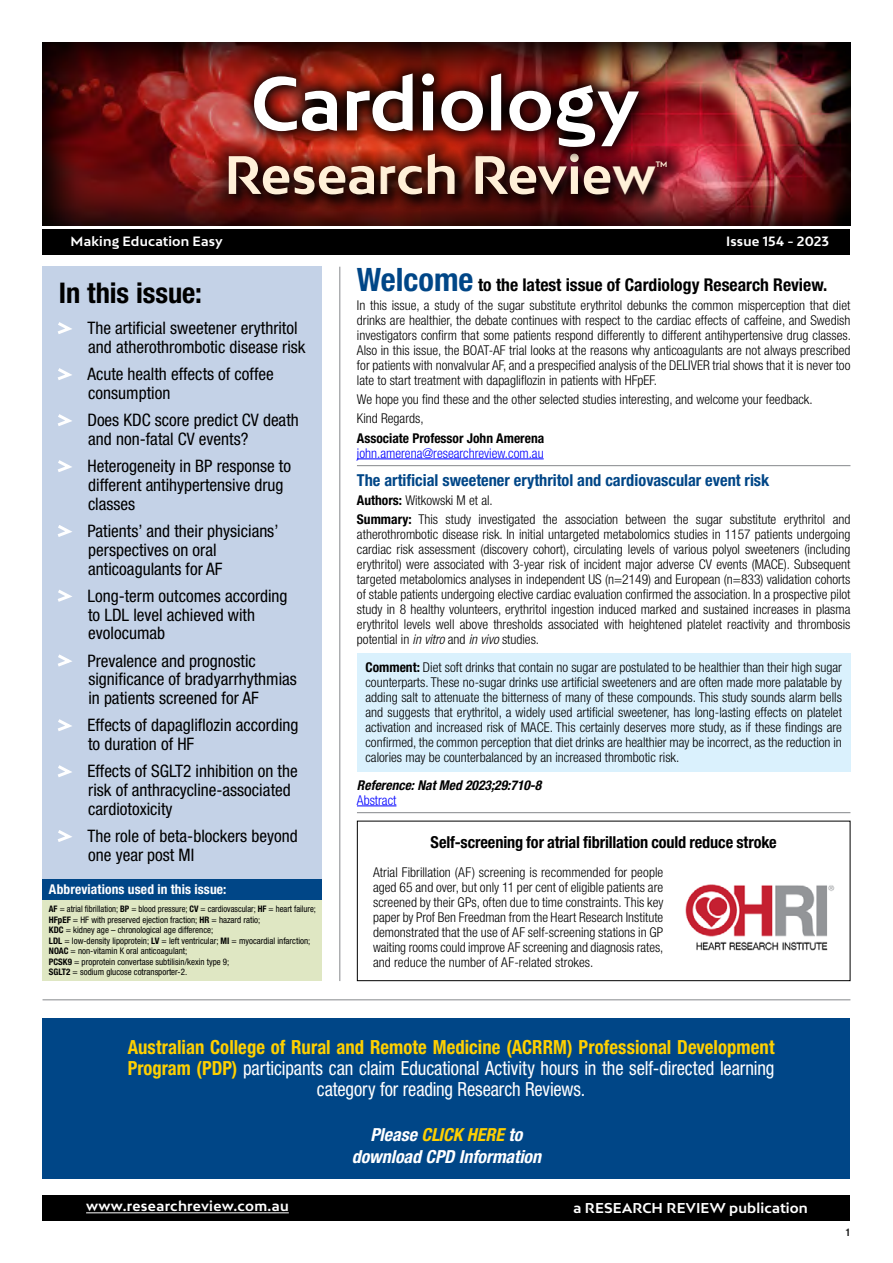
<style>
.page{position:relative;width:893px;height:1263px;background:#fff}
.page>*{position:absolute;margin:0;border:0;box-sizing:border-box;transform-origin:0 0}
.t1{font:700 72px "Bw Mitga";color:#fff}
.t2{font:700 51px "Bw Mitga";color:#fff0d8}
.t3{font:700 condensed 28.5px "Helvetica Neue LT Pro";letter-spacing:-.005em;color:#000}
.t4{font:condensed 19.5px/21px "Helvetica Neue LT Pro";letter-spacing:-.005em;color:#fff;text-align:center;scale:.95 1}
.t5{font:italic 700 condensed 18px/22px "Helvetica Neue LT Pro";color:#fff;text-align:center}
.t6{font:700 condensed 17.55px "Helvetica Neue LT Pro";color:#000}
.t7{font:condensed 17.25px/18.8px "Helvetica Neue LT Pro";color:#000}
.t8{font:700 condensed 16.5px "Helvetica Neue LT Pro";color:#004687}
.t9{font:700 condensed 16.5px "Helvetica Neue LT Pro";letter-spacing:-.005em;color:#000}
.t10{font:300 condensed 13.5px/15px "Helvetica Neue LT Pro";color:#000;text-align:justify}
.t11{font:700 13.5px "Bw Mitga";letter-spacing:.01em;color:#fff}
.t12{font:300 condensed 13.5px "Helvetica Neue LT Pro";color:#00f}
.t13{font:700 condensed 13.5px "Helvetica Neue LT Pro";letter-spacing:.01em;color:#fff}
.t14{font:700 condensed 13.5px "Helvetica Neue LT Pro";color:#000}
.t15{font:italic 700 condensed 13.5px "Helvetica Neue LT Pro";color:#000}
.t16{font:700 12.75px "Bw Mitga";letter-spacing:.015em;color:#fff}
.t17{font:500 condensed 10.5px "Helvetica Neue LT Pro";color:#000}
.t18{font:condensed 9px/10.5px "Helvetica Neue LT Pro";color:#000;scale:.95 1}
.t19{font:700 7.5px "Bw Mitga";color:#fff0d8;scale:.95 1}
.s1{font-size:32.25px;color:#004687}
.s2{font-weight:700}
.s3{font-style:italic}
.s4{font-weight:700;color:#ffd000}
.s5{color:#ffd000}
</style>
<div class="page">
<div style="left:43px;top:1195px;width:807px;height:25px;background:#000"></div>
<hr style="left:86px;top:1212px;width:203px;height:1px;background:#fff">
<div style="left:43px;top:267px;width:279px;height:612px;background:#c4d2e7"></div>
<div style="left:43px;top:879px;width:279px;height:21px;background:#004687"></div>
<div style="left:43px;top:900px;width:279px;height:81px;background:#dfe7c3"></div>
<hr style="left:339px;top:267px;width:1px;height:714px;background:#939598">
<hr style="left:357px;top:465px;width:493px;height:1px;background:#939598">
<hr style="left:357px;top:812px;width:493px;height:1px;background:#939598">
<div style="left:43px;top:229px;width:807px;height:25px;background:#000"></div>
<img style="left:43px;top:43px;width:807px;height:183px">
<svg style="left:212px;top:137px;width:472px;height:74px;background:#470e0d"></svg>
<img style="left:237px;top:57px;width:419px;height:107px">
<hr style="left:357px;top:458px;width:187px;height:1px;background:#00f">
<div style="left:357px;top:654px;width:493px;height:118px;background:#daf1fd"></div>
<hr style="left:357px;top:805px;width:39px;height:1px;background:#00f">
<svg style="left:58px;top:322px;width:14px;height:12px"></svg>
<svg style="left:58px;top:368px;width:14px;height:12px"></svg>
<svg style="left:58px;top:414px;width:14px;height:12px"></svg>
<svg style="left:58px;top:460px;width:14px;height:12px"></svg>
<svg style="left:58px;top:525px;width:14px;height:12px"></svg>
<svg style="left:58px;top:590px;width:14px;height:12px"></svg>
<svg style="left:58px;top:654px;width:14px;height:13px"></svg>
<svg style="left:58px;top:719px;width:14px;height:12px"></svg>
<svg style="left:58px;top:765px;width:14px;height:12px"></svg>
<svg style="left:58px;top:830px;width:14px;height:12px"></svg>
<hr style="left:43px;top:999px;width:807px;height:1px;background:#939598">
<div style="left:43px;top:1018px;width:807px;height:161px;background:#004687"></div>
<svg style="left:357px;top:821px;width:493px;height:160px"></svg>
<h1 class="t1" style="left:251px;top:56px;width:390px">Cardiology</h1>
<h2 class="t2" style="left:224px;top:141px;width:433px">Research Review</h2>
<p class="t19" style="left:656px;top:159px;width:14px">TM</p>
<p class="t16" style="left:71px;top:233px;width:154px">Making Education Easy</p>
<p class="t16" style="left:726px;top:233px;width:105px">Issue 154 - 2023</p>
<p class="t6" style="left:357px;top:274px;width:472px"><span class="s1">Welcome</span> to the latest issue of Cardiology Research Review.</p>
<p class="t10" style="left:357px;top:297px;width:496px">In this issue, a study of the sugar substitute erythritol debunks the common misperception that diet drinks are healthier, the debate continues with respect to the cardiac effects of caffeine, and Swedish investigators confirm that some patients respond differently to different antihypertensive drug classes.<br>Also in this issue, the BOAT-AF trial looks at the reasons why anticoagulants are not always prescribed for patients with nonvalvular AF, and a prespecified analysis of the DELIVER trial shows that it is never too late to start treatment with dapagliflozin in patients with HFpEF.</p>
<p class="t10" style="left:357px;top:389px;width:457px;line-height:19.2px">We hope you find these and the other selected studies interesting, and welcome your feedback.<br>Kind Regards,</p>
<p class="t14" style="left:357px;top:429px;width:189px">Associate Professor John Amerena</p>
<p class="t12" style="left:357px;top:445px;width:188px">john.amerena@researchreview.com.au</p>
<p class="t8" style="left:357px;top:470px;width:414px">The artificial sweetener erythritol and cardiovascular event risk</p>
<p class="t10" style="left:357px;top:490px;width:495px;line-height:19.2px"><span class="s2">Authors:</span> Witkowski M et al.<br><span class="s2">Summary:</span> This study investigated the association between the sugar substitute erythritol and</p>
<p class="t10" style="left:357px;top:527px;width:495px">atherothrombotic disease risk. In initial untargeted metabolomics studies in 1157 patients undergoing cardiac risk assessment (discovery cohort), circulating levels of various polyol sweeteners (including erythritol) were associated with 3-year risk of incident major adverse CV events (MACE). Subsequent targeted metabolomics analyses in independent US (n=2149) and European (n=833) validation cohorts of stable patients undergoing elective cardiac evaluation confirmed the association. In a prospective pilot study in 8 healthy volunteers, erythritol ingestion induced marked and sustained increases in plasma erythritol levels well above thresholds associated with heightened platelet reactivity and thrombosis potential in <span class="s3">in vitro</span> and <span class="s3">in vivo</span> studies.</p>
<p class="t10" style="left:365px;top:659px;width:478px"><span class="s2">Comment:</span> Diet soft drinks that contain no sugar are postulated to be healthier than their high sugar counterparts. These no-sugar drinks use artificial sweeteners and are often made more palatable by adding salt to attenuate the bitterness of many of these compounds. This study sounds alarm bells and suggests that erythritol, a widely used artificial sweetener, has long-lasting effects on platelet activation and increased risk of MACE. This certainly deserves more study, as if these findings are confirmed, the common perception that diet drinks are healthier may be incorrect, as the reduction in calories may be counterbalanced by an increased thrombotic risk.</p>
<p class="t15" style="left:357px;top:776px;width:186px">Reference: Nat Med 2023;29:710-8</p>
<p class="t12" style="left:357px;top:792px;width:41px">Abstract</p>
<h3 class="t3" style="left:59px;top:276px;width:144px">In this issue:</h3>
<p class="t7" style="left:87px;top:319px;width:220px">The artificial sweetener erythritol and atherothrombotic disease risk</p>
<p class="t7" style="left:87px;top:365px;width:188px">Acute health effects of coffee consumption</p>
<p class="t7" style="left:87px;top:411px;width:213px">Does KDC score predict CV death and non-fatal CV events?</p>
<p class="t7" style="left:87px;top:457px;width:205px">Heterogeneity in BP response to different antihypertensive drug classes</p>
<p class="t7" style="left:87px;top:521px;width:193px">Patients’ and their physicians’ perspectives on oral anticoagulants for AF</p>
<p class="t7" style="left:87px;top:586px;width:202px">Long-term outcomes according to LDL level achieved with evolocumab</p>
<p class="t7" style="left:87px;top:651px;width:211px">Prevalence and prognostic significance of bradyarrhythmias in patients screened for AF</p>
<p class="t7" style="left:87px;top:716px;width:213px">Effects of dapagliflozin according to duration of HF</p>
<p class="t7" style="left:87px;top:762px;width:212px">Effects of SGLT2 inhibition on the risk of anthracycline-associated cardiotoxicity</p>
<p class="t7" style="left:87px;top:826px;width:212px">The role of beta-blockers beyond one year post MI</p>
<p class="t9" style="left:431px;top:832px;width:348px">Self-screening for atrial fibrillation could reduce stroke</p>
<p class="t10" style="left:373px;top:865px;width:292px">Atrial Fibrillation (AF) screening is recommended for people aged 65 and over, but only 11 per cent of eligible patients are screened by their GPs, often due to time constraints. This key paper by Prof Ben Freedman from the Heart Research Institute demonstrated that the use of AF self-screening stations in GP waiting rooms could improve AF screening and diagnosis rates, and reduce the number of AF-related strokes.</p>
<p class="t13" style="left:49px;top:881px;width:179px">Abbreviations used in this issue:</p>
<p class="t18" style="left:49px;top:904px;width:283px"><span class="s2">AF</span> = atrial fibrillation; <span class="s2">BP</span> = blood pressure; <span class="s2">CV</span> = cardiovascular; <span class="s2">HF</span> = heart failure; <span class="s2">HFpEF</span> = HF with preserved ejection fraction; <span class="s2">HR</span> = hazard ratio;<br><span class="s2">KDC</span> = kidney age – chronological age difference;<br><span class="s2">LDL</span> = low-density lipoprotein; <span class="s2">LV</span> = left ventricular; <span class="s2">MI</span> = myocardial infarction; <span class="s2">NOAC</span> = non-vitamin K oral anticoagulant;<br><span class="s2">PCSK9</span> = proprotein convertase subtilisin/kexin type 9;<br><span class="s2">SGLT2</span> = sodium glucose cotransporter-2.</p>
<h3 class="t4" style="left:128px;top:1037px;width:682px"><span class="s4">Australian College of Rural and Remote Medicine (ACRRM) Professional Development<br>Program (PDP)</span> participants can claim Educational Activity hours in the self-directed learning category for reading Research Reviews.</h3>
<h3 class="t5" style="left:352px;top:1124px;width:191px">Please <span class="s5">CLICK HERE</span> to download CPD Information</h3>
<p class="t11" style="left:86px;top:1197px;width:204px">www.researchreview.com.au</p>
<p class="t11" style="left:574px;top:1199px;width:236px">a RESEARCH REVIEW publication</p>
<p class="t17" style="left:845px;top:1226px;width:7px">1</p>
</div>
